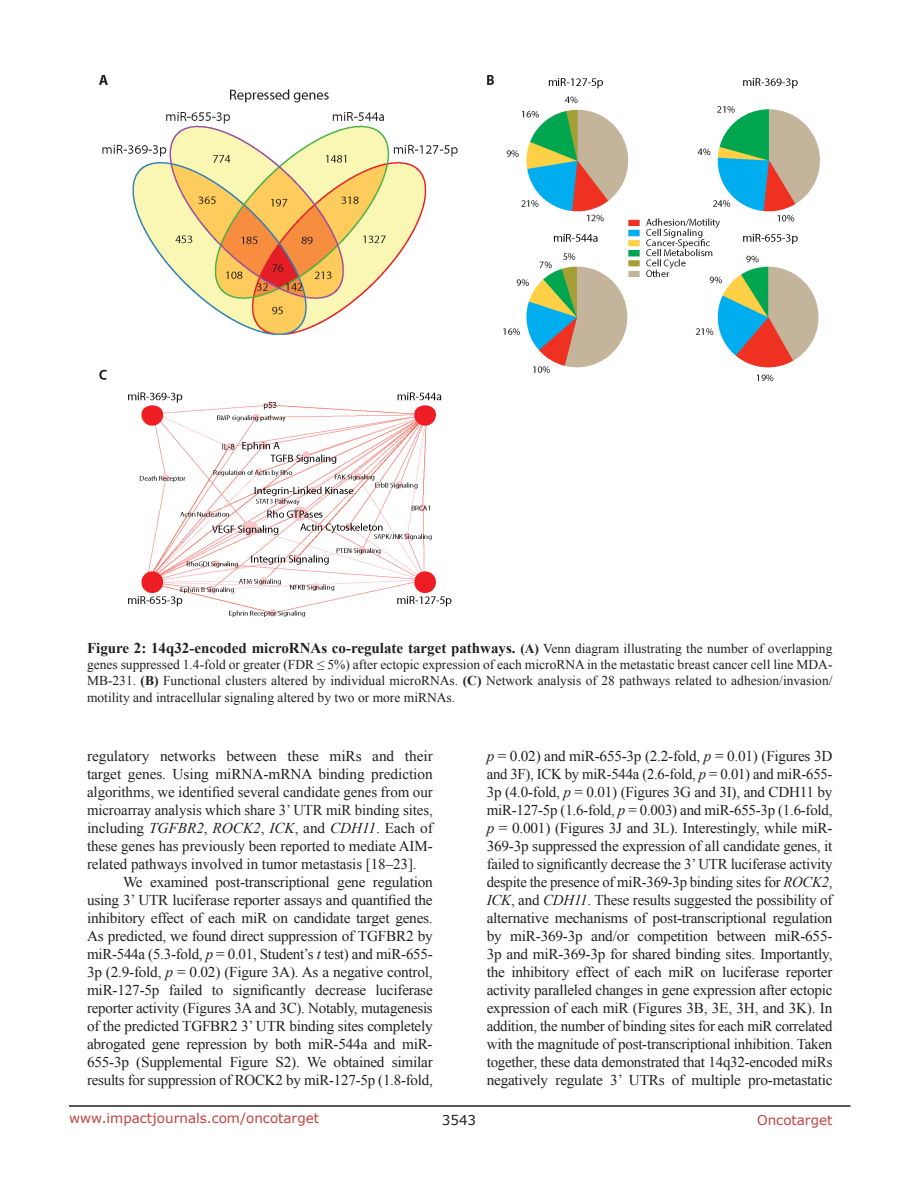
<style>
.page{position:relative;width:918px;height:1188px;background:#fff}
.page>*{position:absolute;margin:0;border:0;box-sizing:border-box;transform-origin:0 0}
.BodyText{font:15px/18px "Times New Roman";letter-spacing:-.015em;color:#231f20;text-align:justify}
.FigureText{font:700 15px "Times New Roman";color:#231f20}
.FigureText-2{font:13.5px/16.2px "Times New Roman";color:#231f20;text-align:justify}
.t1{font:13.5px "Verdana";color:#c24141}
.t2{font:13.5px "Verdana";color:#231f20}
.s1{font-size:13.5px}
.s2{font-weight:400;font-size:13.5px}
.s3{font-weight:700}
.s4{font-style:italic}
</style>
<div class="page">
<hr style="left:69px;top:1105px;width:781px;height:2px;background:#231f20">
<img style="left:100px;top:75px;width:720px;height:542px">
<p class="FigureText" style="left:87px;top:638px;width:747px">Figure 2: 14q32-encoded microRNAs co-regulate target pathways. <span class="s1">(A)</span> <span class="s2">Venn diagram illustrating the number of overlapping</span></p>
<p class="FigureText-2" style="left:87px;top:656px;width:747px">genes suppressed 1.4-fold or greater (FDR ≤ 5%) after ectopic expression of each microRNA in the metastatic breast cancer cell line MDA-MB-231. <span class="s3">(B)</span> Functional clusters altered by individual microRNAs. <span class="s3">(C)</span> Network analysis of 28 pathways related to adhesion/invasion/ motility and intracellular signaling altered by two or more miRNAs.</p>
<p class="BodyText" style="left:87px;top:747px;width:347px">regulatory networks between these miRs and their target genes. Using miRNA-mRNA binding prediction algorithms, we identified several candidate genes from our microarray analysis which share 3’ UTR miR binding sites, including <span class="s4">TGFBR2</span>, <span class="s4">ROCK2</span>, <span class="s4">ICK</span>, and <span class="s4">CDH11</span>. Each of these genes has previously been reported to mediate AIM&shy;related pathways involved in tumor metastasis [18–23].</p>
<p class="BodyText" style="left:87px;top:873px;width:347px;text-indent:36px">We examined post-transcriptional gene regulation using 3’ UTR luciferase reporter assays and quantified the inhibitory effect of each miR on candidate target genes.<br>As predicted, we found direct suppression of TGFBR2 by miR-544a (5.3-fold, <span class="s4">p</span> = 0.01, Student’s <span class="s4">t</span> test) and miR-655- 3p (2.9-fold, <span class="s4">p</span> = 0.02) (Figure 3A). As a negative control, miR-127-5p failed to significantly decrease luciferase reporter activity (Figures 3A and 3C). Notably, mutagenesis of the predicted TGFBR2 3’ UTR binding sites completely abrogated gene repression by both miR-544a and miR-655-3p (Supplemental Figure S2). We obtained similar results for suppression of ROCK2 by miR-127-5p (1.8-fold,</p>
<p class="BodyText" style="left:487px;top:747px;width:347px"><span class="s4">p</span> = 0.02) and miR-655-3p (2.2-fold, <span class="s4">p</span> = 0.01) (Figures 3D and 3F), ICK by miR-544a (2.6-fold, <span class="s4">p</span> = 0.01) and miR-655- 3p (4.0-fold, <span class="s4">p</span> = 0.01) (Figures 3G and 3I), and CDH11 by miR-127-5p (1.6-fold, <span class="s4">p</span> = 0.003) and miR-655-3p (1.6-fold, <span class="s4">p</span> = 0.001) (Figures 3J and 3L). Interestingly, while miR-369-3p suppressed the expression of all candidate genes, it failed to significantly decrease the 3’ UTR luciferase activity despite the presence of miR-369-3p binding sites for <span class="s4">ROCK2</span>, <span class="s4">ICK</span>, and <span class="s4">CDH11</span>. These results suggested the possibility of alternative mechanisms of post-transcriptional regulation by miR-369-3p and/or competition between miR-655- 3p and miR-369-3p for shared binding sites. Importantly, the inhibitory effect of each miR on luciferase reporter activity paralleled changes in gene expression after ectopic expression of each miR (Figures 3B, 3E, 3H, and 3K). In addition, the number of binding sites for each miR correlated with the magnitude of post-transcriptional inhibition. Taken together, these data demonstrated that 14q32-encoded miRs negatively regulate 3’ UTRs of multiple pro-metastatic</p>
<p class="t1" style="left:69px;top:1109px;width:252px">www.impactjournals.com/oncotarget</p>
<p class="t2" style="left:442px;top:1111px;width:36px">3543</p>
<p class="t1" style="left:757px;top:1111px;width:77px">Oncotarget</p>
</div>
